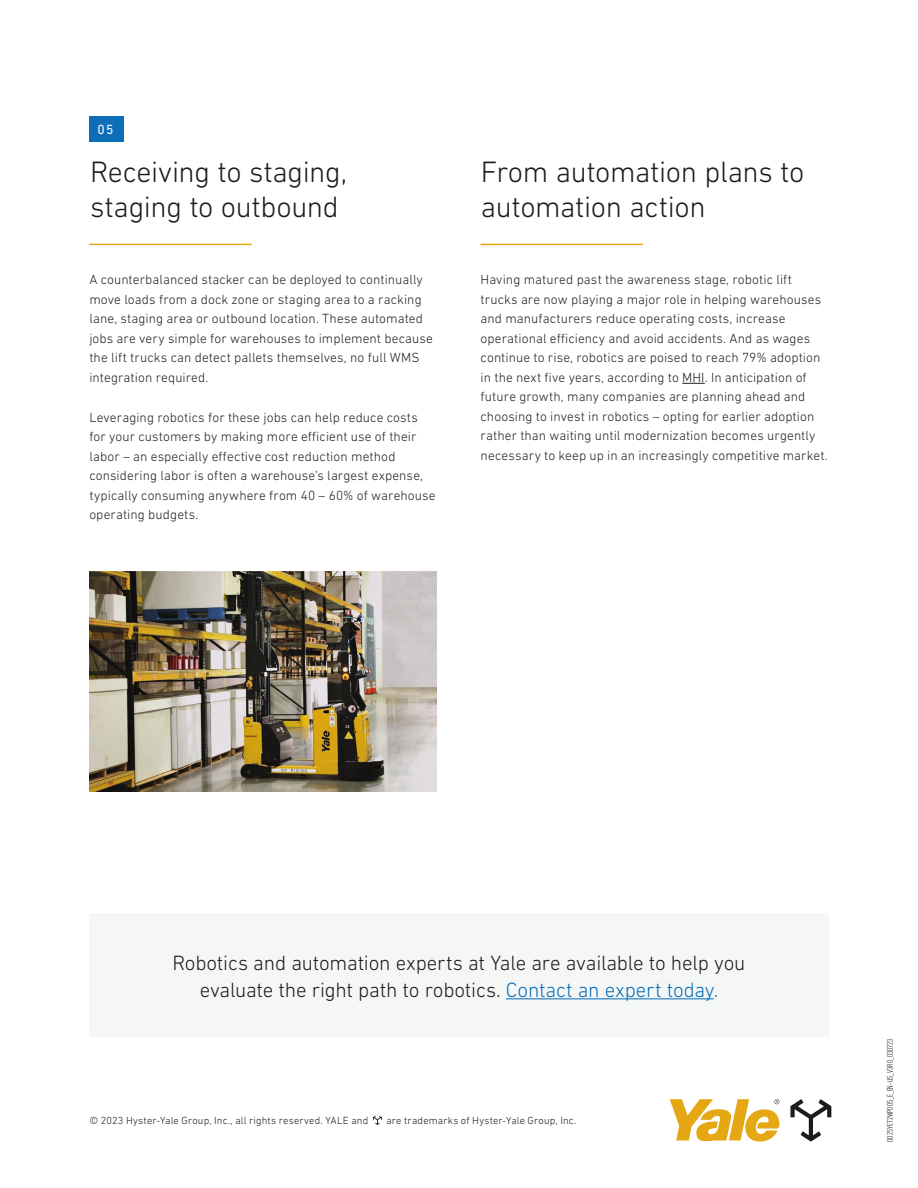
<style>
.page{position:relative;width:918px;height:1188px;background:#fff}
.page>*{position:absolute;margin:0;border:0;box-sizing:border-box;transform-origin:0 0}
.Subhead_1-black{font:300 30px/34.5px "DIN Next LT Pro";letter-spacing:-.01em;color:#1a1c1f}
.YA-Body_Text{font:300 21px/27px "DIN Next LT Pro";letter-spacing:-.01em;color:#1a1c1f;text-align:center}
.YA-Body_Text-2{font:300 13.5px/19.5px "DIN Next LT Pro";letter-spacing:.005em;color:#231f20}
.Subhead_1-black-2{font:13.5px "DIN Next LT Pro";color:#fff}
.t1{font:300 10.5px "DIN Next LT Pro";letter-spacing:.015em;color:#1a1c1f}
.t2{font:300 condensed 8.25px "DIN Next LT Pro";color:#1a1c1f}
.s1{color:#1a1c1f}
.s2{color:#0b6eb7}
</style>
<div class="page">
<div style="left:90px;top:914px;width:739px;height:123px;background:#f5f7f7"></div>
<img style="left:89px;top:571px;width:347px;height:220px">
<hr style="left:506px;top:998px;width:208px;height:1px;background:#0b6eb7">
<svg style="left:682px;top:383px;width:23px;height:1px"></svg>
<hr style="left:89px;top:244px;width:163px;height:1px;background:#e5a713">
<hr style="left:481px;top:244px;width:162px;height:1px;background:#e5a713">
<svg style="left:373px;top:1116px;width:9px;height:9px"></svg>
<svg style="left:790px;top:1099px;width:41px;height:43px"></svg>
<svg style="left:670px;top:1099px;width:110px;height:43px"></svg>
<div style="left:90px;top:117px;width:34px;height:25px;background:#0b6eb7"></div>
<p class="Subhead_1-black-2" style="left:98px;top:122px;width:17px">05</p>
<p class="Subhead_1-black" style="left:90px;top:155px;width:258px">Receiving to staging, staging to outbound</p>
<p class="YA-Body_Text-2" style="left:89px;top:270px;width:345px">A counterbalanced stacker can be deployed to continually move loads from a dock zone or staging area to a racking lane, staging area or outbound location. These automated jobs are very simple for warehouses to implement because the lift trucks can detect pallets themselves, no full WMS integration required.</p>
<p class="YA-Body_Text-2" style="left:89px;top:407px;width:348px">Leveraging robotics for these jobs can help reduce costs for your customers by making more efficient use of their labor – an especially effective cost reduction method considering labor is often a warehouse’s largest expense, typically consuming anywhere from 40 – 60% of warehouse operating budgets.</p>
<p class="Subhead_1-black" style="left:481px;top:155px;width:325px">From automation plans to automation action</p>
<p class="YA-Body_Text-2" style="left:481px;top:270px;width:349px">Having matured past the awareness stage, robotic lift trucks are now playing a major role in helping warehouses and manufacturers reduce operating costs, increase operational efficiency and avoid accidents. And as wages continue to rise, robotics are poised to reach 79% adoption in the next five years, according to <span class="s1">MHI</span>. In anticipation of future growth, many companies are planning ahead and choosing to invest in robotics – opting for earlier adoption rather than waiting until modernization becomes urgently necessary to keep up in an increasingly competitive market.</p>
<p class="YA-Body_Text" style="left:173px;top:949px;width:574px">Robotics and automation experts at Yale are available to help you evaluate the right path to robotics. <span class="s2">Contact an expert today.</span></p>
<p class="t1" style="left:90px;top:1115px;width:280px">© 2023 Hyster-Yale Group, Inc., all rights reserved. YALE and</p>
<p class="t1" style="left:386px;top:1115px;width:191px">are trademarks of Hyster-Yale Group, Inc.</p>
<p class="t2" style="left:886px;top:1142px;width:104px;rotate:-90deg">0025YET2WP005_E_EN-US_V3R0_030723</p>
</div>
